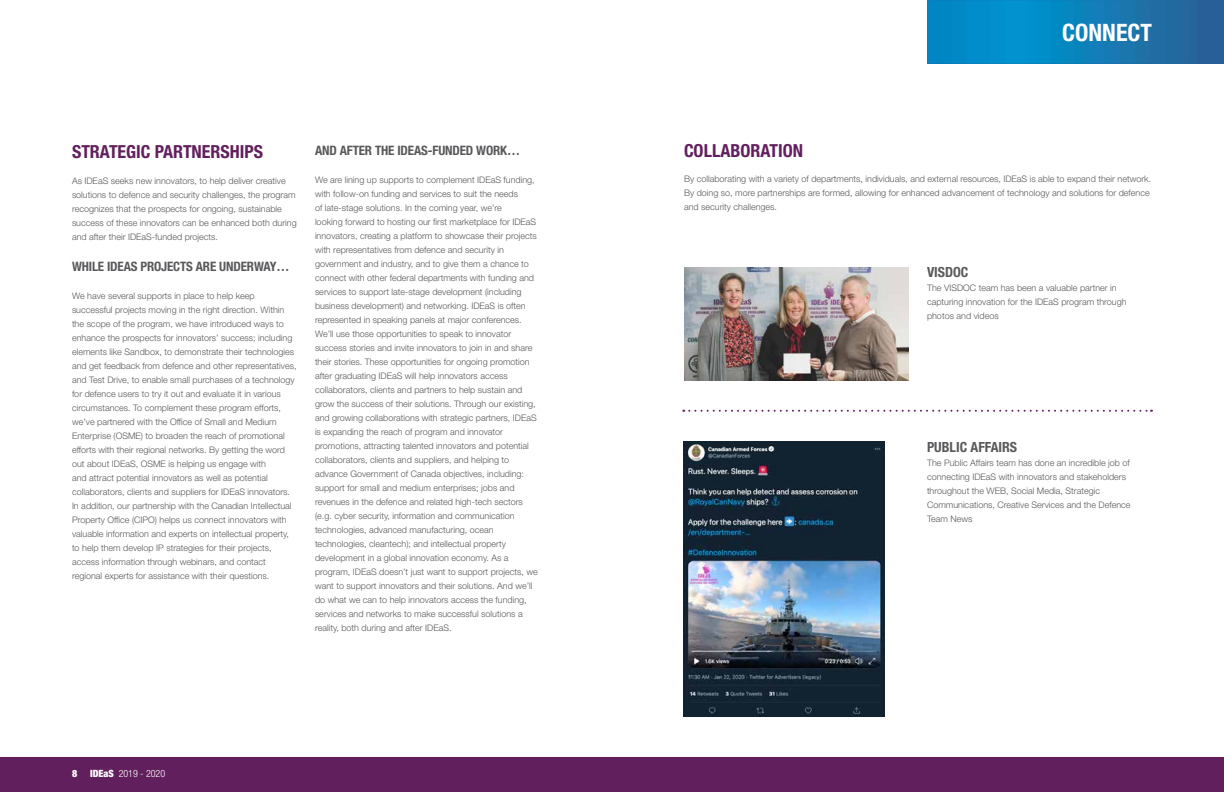
<style>
.page{position:relative;width:1224px;height:792px;background:#fff}
.page>*{position:absolute;margin:0;border:0;box-sizing:border-box;transform-origin:0 0}
.t1{font:700 condensed 24px "Helvetica Neue LT Std";color:#fff}
.t2{font:700 condensed 18px "Helvetica Neue LT Std";color:#621f5d}
.t3{font:700 condensed 14px "Helvetica Neue LT Std";color:#59595c}
.t4{font:700 condensed 13px "Helvetica Neue LT Std";letter-spacing:-.01em;color:#59595c}
.t5{font:300 condensed 10px "Helvetica Neue LT Std";color:#fff}
.t6{font:900 condensed 10px "Helvetica Neue LT Std";color:#fff}
.t7{font:300 9px/14px "Helvetica Neue LT Std";color:#59595c}
.s1{font-weight:900}
</style>
<div class="page">
<img style="left:928px;top:0;width:296px;height:64px">
<img style="left:927px;top:0;width:1px;height:64px">
<img style="left:684px;top:267px;width:225px;height:114px">
<img style="left:684px;top:442px;width:200px;height:275px">
<svg style="left:683px;top:410px;width:469px;height:2px"></svg>
<div style="left:0;top:757px;width:1224px;height:35px;background:#621f5d"></div>
<h2 class="t2" style="left:72px;top:141px;width:193px">STRATEGIC PARTNERSHIPS</h2>
<p class="t7" style="left:72px;top:174px;width:226px">As IDEaS seeks new innovators, to help deliver creative solutions to defence and security challenges, the program recognizes that the prospects for ongoing, sustainable success of these innovators can be enhanced both during and after their IDEaS-funded projects.</p>
<h3 class="t4" style="left:72px;top:258px;width:219px">WHILE IDEAS PROJECTS ARE UNDERWAY…</h3>
<p class="t7" style="left:72px;top:289px;width:226px">We have several supports in place to help keep successful projects moving in the right direction. Within the scope of the program, we have introduced ways to enhance the prospects for innovators’ success; including elements like Sandbox, to demonstrate their technologies and get feedback from defence and other representatives, and Test Drive, to enable small purchases of a technology for defence users to try it out and evaluate it in various circumstances. To complement these program efforts, we’ve partnered with the Office of Small and Medium Enterprise (OSME) to broaden the reach of promotional efforts with their regional networks. By getting the word out about IDEaS, OSME is helping us engage with<br>and attract potential innovators as well as potential collaborators, clients and suppliers for IDEaS innovators.<br>In addition, our partnership with the Canadian Intellectual Property Office (CIPO) helps us connect innovators with valuable information and experts on intellectual property, to help them develop IP strategies for their projects, access information through webinars, and contact regional experts for assistance with their questions.</p>
<h3 class="t4" style="left:315px;top:142px;width:207px">AND AFTER THE IDEAS-FUNDED WORK…</h3>
<p class="t7" style="left:315px;top:172px;width:224px">We are lining up supports to complement IDEaS funding, with follow-on funding and services to suit the needs<br>of late-stage solutions. In the coming year, we’re<br>looking forward to hosting our first marketplace for IDEaS innovators, creating a platform to showcase their projects with representatives from defence and security in government and industry, and to give them a chance to connect with other federal departments with funding and services to support late-stage development (including business development) and networking. IDEaS is often represented in speaking panels at major conferences.<br>We’ll use those opportunities to speak to innovator success stories and invite innovators to join in and share their stories. These opportunities for ongoing promotion after graduating IDEaS will help innovators access collaborators, clients and partners to help sustain and grow the success of their solutions. Through our existing, and growing collaborations with strategic partners, IDEaS is expanding the reach of program and innovator promotions, attracting talented innovators and potential collaborators, clients and suppliers, and helping to advance Government of Canada objectives, including: support for small and medium enterprises; jobs and revenues in the defence and related high-tech sectors (e.g. cyber security, information and communication technologies, advanced manufacturing, ocean technologies, cleantech); and intellectual property development in a global innovation economy. As a program, IDEaS doesn’t just want to support projects, we want to support innovators and their solutions. And we’ll do what we can to help innovators access the funding, services and networks to make successful solutions a reality, both during and after IDEaS.</p>
<p class="t6" style="left:72px;top:767px;width:7px">8</p>
<p class="t5" style="left:90px;top:768px;width:77px"><span class="s1">IDEaS</span> 2019 - 2020</p>
<h2 class="t2" style="left:684px;top:140px;width:121px">COLLABORATION</h2>
<h1 class="t1" style="left:1062px;top:18px;width:91px">CONNECT</h1>
<p class="t7" style="left:684px;top:172px;width:469px">By collaborating with a variety of departments, individuals, and external resources, IDEaS is able to expand their network.<br>By doing so, more partnerships are formed, allowing for enhanced advancement of technology and solutions for defence and security challenges.</p>
<h3 class="t3" style="left:927px;top:264px;width:43px">VISDOC</h3>
<p class="t7" style="left:927px;top:281px;width:201px">The VISDOC team has been a valuable partner in capturing innovation for the IDEaS program through photos and videos</p>
<h3 class="t3" style="left:927px;top:438px;width:92px">PUBLIC AFFAIRS</h3>
<p class="t7" style="left:927px;top:455px;width:205px">The Public Affairs team has done an incredible job of connecting IDEaS with innovators and stakeholders throughout the WEB, Social Media, Strategic Communications, Creative Services and the Defence Team News</p>
</div>
